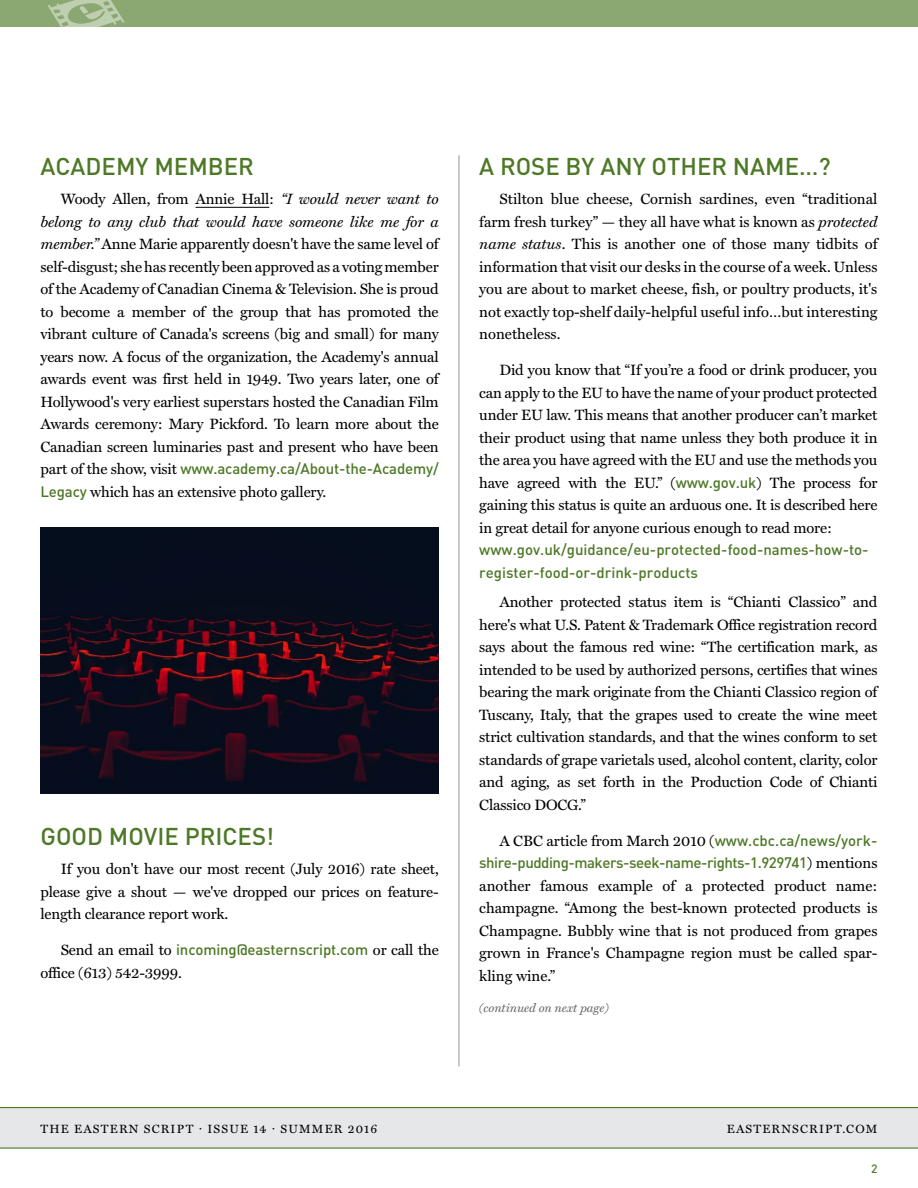
<style>
.page{position:relative;width:918px;height:1188px;background:#fff}
.page>*{position:absolute;margin:0;border:0;box-sizing:border-box;transform-origin:0 0}
.t1{font:500 24px "DIN Canfor";color:#4d7826}
.t2{font:15px/22.5px "Miller Text";letter-spacing:-.01em;color:#000;text-align:justify}
.t3{font:500 15px/22.5px "DIN Canfor";letter-spacing:-.01em;color:#4d7826}
.t4{font:500 15px "DIN Canfor";letter-spacing:-.03em;color:#4d7826}
.t5{font:12px "Miller Text SC";letter-spacing:.1em;color:#000}
.t6{font:italic 12px "Miller Text";color:#636466}
.t7{font:500 12px "DIN Canfor";color:#4d7826}
.s1{font-style:italic}
.s2{font-family:"Miller Text";font-weight:400;color:#000}
.s3{font-family:"DIN Canfor";font-weight:500;color:#4d7826}
</style>
<div class="page">
<div style="left:0;top:1107px;width:918px;height:41px;background:#e6e7e8"></div>
<hr style="left:0;top:1148px;width:918px;height:1px;background:#4d7826">
<hr style="left:0;top:1107px;width:918px;height:1px;background:#4d7826">
<div style="left:0;top:0;width:918px;height:27px;background:#8ba772"></div>
<svg style="left:48px;top:0;width:77px;height:27px"></svg>
<hr style="left:459px;top:155px;width:1px;height:911px;background:#939598">
<hr style="left:196px;top:207px;width:73px;height:1px;background:#000">
<img style="left:40px;top:527px;width:399px;height:267px">
<h1 class="t1" style="left:40px;top:151px;width:215px">Academy member</h1>
<p class="t2" style="left:41px;top:188px;width:400px;text-indent:20px">Woody Allen, from Annie Hall: <span class="s1">“I would never want to belong to any club that would have someone like me for a member.”</span> Anne Marie apparently doesn't have the same level of self-disgust; she has recently been approved as a voting member of the Academy of Canadian Cinema &amp; Television. She is proud to become a member of the group that has promoted the vibrant culture of Canada's screens (big and small) for many years now. A focus of the organization, the Academy's annual awards event was first held in 1949. Two years later, one of Hollywood's very earliest superstars hosted the Canadian Film Awards ceremony: Mary Pickford. To learn more about the Canadian screen luminaries past and present who have been</p>
<p class="t3" style="left:41px;top:457px;width:400px"><span class="s2">part of the show, visit</span> www.academy.ca/About-the-Academy/</p>
<p class="t2" style="left:41px;top:480px;width:287px"><span class="s3">Legacy</span> which has an extensive photo gallery.</p>
<h1 class="t1" style="left:40px;top:821px;width:235px">Good movie prices!</h1>
<p class="t2" style="left:40px;top:858px;width:400px;text-indent:20px">If you don't have our most recent (July 2016) rate sheet, please give a shout — we've dropped our prices on feature&shy;length clearance report work.</p>
<p class="t3" style="left:61px;top:938px;width:380px"><span class="s2">Send an email to</span> incoming@easternscript.com <span class="s2">or call the</span></p>
<p class="t2" style="left:40px;top:961px;width:143px">office (613) 542-3999.</p>
<h1 class="t1" style="left:479px;top:151px;width:353px">A rose by any other name…?</h1>
<p class="t2" style="left:479px;top:188px;width:400px;text-indent:20px">Stilton blue cheese, Cornish sardines, even “traditional farm fresh turkey” — they all have what is known as <span class="s1">protected name status</span>. This is another one of those many tidbits of information that visit our desks in the course of a week. Unless you are about to market cheese, fish, or poultry products, it's not exactly top-shelf daily-helpful useful info…but interesting nonetheless.</p>
<p class="t2" style="left:479px;top:359px;width:400px;text-indent:20px">Did you know that “If you’re a food or drink producer, you can apply to the EU to have the name of your product protected under EU law. This means that another producer can’t market their product using that name unless they both produce it in the area you have agreed with the EU and use the methods you have agreed with the EU.” (<span class="s3">www.gov.uk</span>) The process for gaining this status is quite an arduous one. It is described here in great detail for anyone curious enough to read more:</p>
<p class="t3" style="left:479px;top:538px;width:391px">www.gov.uk/guidance/eu-protected-food-names-how-to&shy;register-food-or-drink-products</p>
<p class="t2" style="left:479px;top:591px;width:400px;text-indent:20px">Another protected status item is “Chianti Classico” and here's what U.S. Patent &amp; Trademark Office registration record says about the famous red wine: “The certification mark, as intended to be used by authorized persons, certifies that wines bearing the mark originate from the Chianti Classico region of Tuscany, Italy, that the grapes used to create the wine meet strict cultivation standards, and that the wines conform to set standards of grape varietals used, alcohol content, clarity, color and aging, as set forth in the Production Code of Chianti Classico DOCG.”</p>
<p class="t2" style="left:500px;top:829px;width:380px">A CBC article from March 2010 (<span class="s3">www.cbc.ca/news/york-</span></p>
<p class="t4" style="left:479px;top:853px;width:400px">shire-pudding-makers-seek-name-rights-1.929741<span class="s2">) mentions</span></p>
<p class="t2" style="left:479px;top:874px;width:400px">another famous example of a protected product name: champagne. “Among the best-known protected products is Champagne. Bubbly wine that is not produced from grapes grown in France's Champagne region must be called spar&shy;kling wine.”</p>
<p class="t6" style="left:479px;top:1001px;width:131px">(continued on next page)</p>
<p class="t5" style="left:40px;top:1122px;width:338px">THE EASTERN SCRIPT · ISSUE 14 · SUMMER 2016</p>
<p class="t5" style="left:727px;top:1122px;width:152px">EASTERNSCRIPT.COM</p>
<p class="t7" style="left:871px;top:1161px;width:8px">2</p>
</div>
